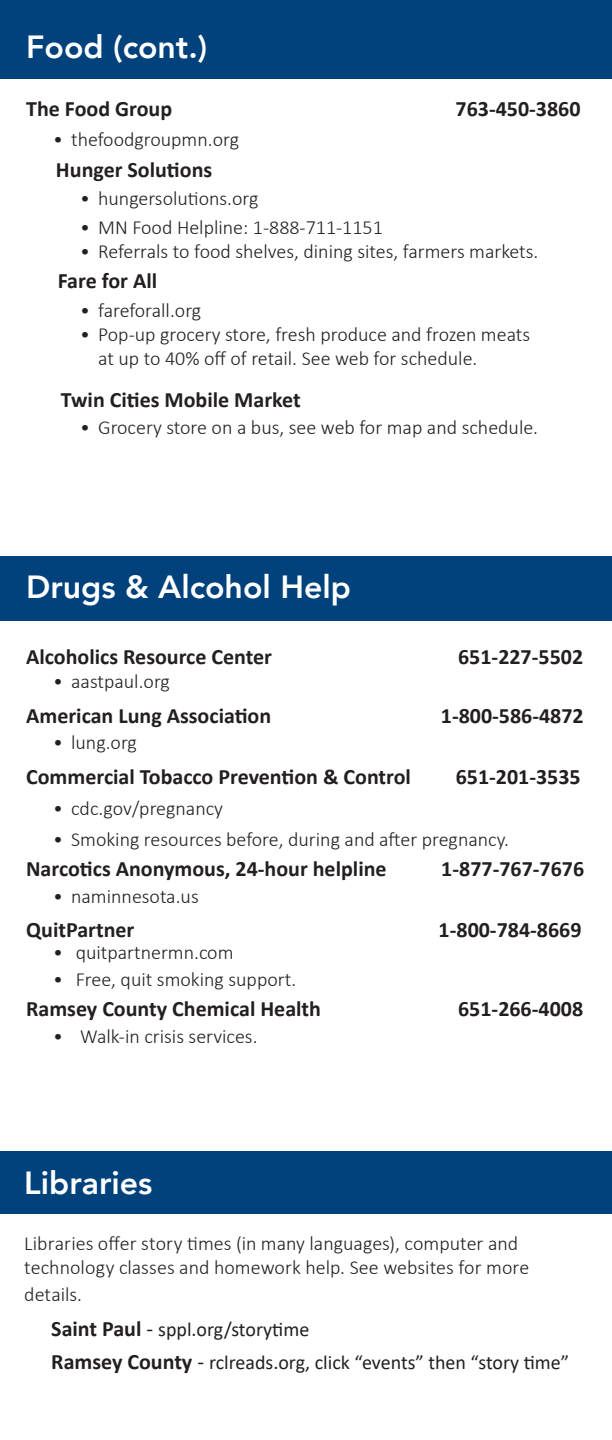
<style>
.page{position:relative;width:612px;height:1440px;background:#fff}
.page>*{position:absolute;margin:0;border:0;box-sizing:border-box;transform-origin:0 0}
.t1{font:800 32px "Avenir LT Com";color:#fff}
.t2{font:700 22px "Calibri";color:#231f20}
.t3{font:300 20px/24px "Calibri";color:#231f20}
.t4{font:20px/35px "Calibri";color:#231f20}
.s1{font-weight:300}
.s2{font-weight:700;font-size:22px}
.s3{font-size:22px}
</style>
<div class="page">
<div style="left:0;top:0;width:612px;height:78px;background:#01427c"></div>
<div style="left:0;top:556px;width:612px;height:65px;background:#01427c"></div>
<div style="left:0;top:1151px;width:612px;height:63px;background:#01427c"></div>
<h1 class="t1" style="left:26px;top:28px;width:183px">Food (cont.)</h1>
<p class="t2" style="left:26px;top:93px;width:148px">The Food Group</p>
<p class="t2" style="left:456px;top:93px;width:127px">763-450-3860</p>
<p class="t3" style="left:53px;top:127px;width:187px">• thefoodgroupmn.org</p>
<p class="t2" style="left:56px;top:154px;width:158px">Hunger Solutions</p>
<p class="t3" style="left:80px;top:186px;width:180px">• hungersolutions.org</p>
<p class="t3" style="left:80px;top:215px;width:304px">• MN Food Helpline: 1-888-711-1151</p>
<p class="t3" style="left:80px;top:239px;width:460px">• Referrals to food shelves, dining sites, farmers markets.</p>
<p class="t2" style="left:58px;top:265px;width:101px">Fare for All</p>
<p class="t3" style="left:80px;top:298px;width:123px">• fareforall.org</p>
<p class="t3" style="left:98px;top:322px;width:434px;text-indent:-18px">• Pop-up grocery store, fresh produce and frozen meats at up to 40% off of retail. See web for schedule.</p>
<p class="t2" style="left:61px;top:384px;width:241px">Twin Cities Mobile Market</p>
<p class="t3" style="left:80px;top:415px;width:460px">• Grocery store on a bus, see web for map and schedule.</p>
<h1 class="t1" style="left:26px;top:568px;width:326px">Drugs &amp; Alcohol Help</h1>
<p class="t2" style="left:26px;top:641px;width:247px">Alcoholics Resource Center</p>
<p class="t2" style="left:458px;top:641px;width:127px">651-227-5502</p>
<p class="t3" style="left:53px;top:669px;width:118px">• aastpaul.org</p>
<p class="t2" style="left:26px;top:700px;width:247px">American Lung Association</p>
<p class="t2" style="left:441px;top:700px;width:144px">1-800-586-4872</p>
<p class="t3" style="left:53px;top:730px;width:85px">• lung.org</p>
<p class="t2" style="left:26px;top:761px;width:386px">Commercial Tobacco Prevention &amp; Control</p>
<p class="t2" style="left:456px;top:761px;width:127px">651-201-3535</p>
<p class="t3" style="left:53px;top:796px;width:171px">• cdc.gov/pregnancy</p>
<p class="t3" style="left:53px;top:827px;width:457px">• Smoking resources before, during and after pregnancy.</p>
<p class="t2" style="left:26px;top:853px;width:362px">Narcotics Anonymous, 24-hour helpline</p>
<p class="t2" style="left:441px;top:853px;width:144px">1-877-767-7676</p>
<p class="t3" style="left:53px;top:884px;width:147px">• naminnesota.us</p>
<p class="t2" style="left:26px;top:914px;width:110px">QuitPartner</p>
<p class="t2" style="left:439px;top:914px;width:144px">1-800-784-8669</p>
<p class="t3" style="left:53px;top:941px;width:182px">• quitpartnermn.com</p>
<p class="t3" style="left:53px;top:967px;width:245px">• Free, quit smoking support.</p>
<p class="t2" style="left:26px;top:994px;width:296px">Ramsey County Chemical Health</p>
<p class="t2" style="left:458px;top:994px;width:127px">651-266-4008</p>
<p class="t3" style="left:53px;top:1024px;width:206px">• Walk-in crisis services.</p>
<h1 class="t1" style="left:24px;top:1164px;width:130px">Libraries</h1>
<p class="t3" style="left:24px;top:1232px;width:507px">Libraries offer story times (in many languages), computer and technology classes and homework help. See websites for more</p>
<p class="t4" style="left:51px;top:1276px;width:260px;text-indent:-27px"><span class="s1">details.<br></span><span class="s2">Saint Paul</span> <span class="s3">-</span> sppl.org/storytime</p>
<p class="t4" style="left:51px;top:1344px;width:519px"><span class="s2">Ramsey County</span> <span class="s3">-</span> rclreads.org, click “events” then “story time”</p>
</div>
